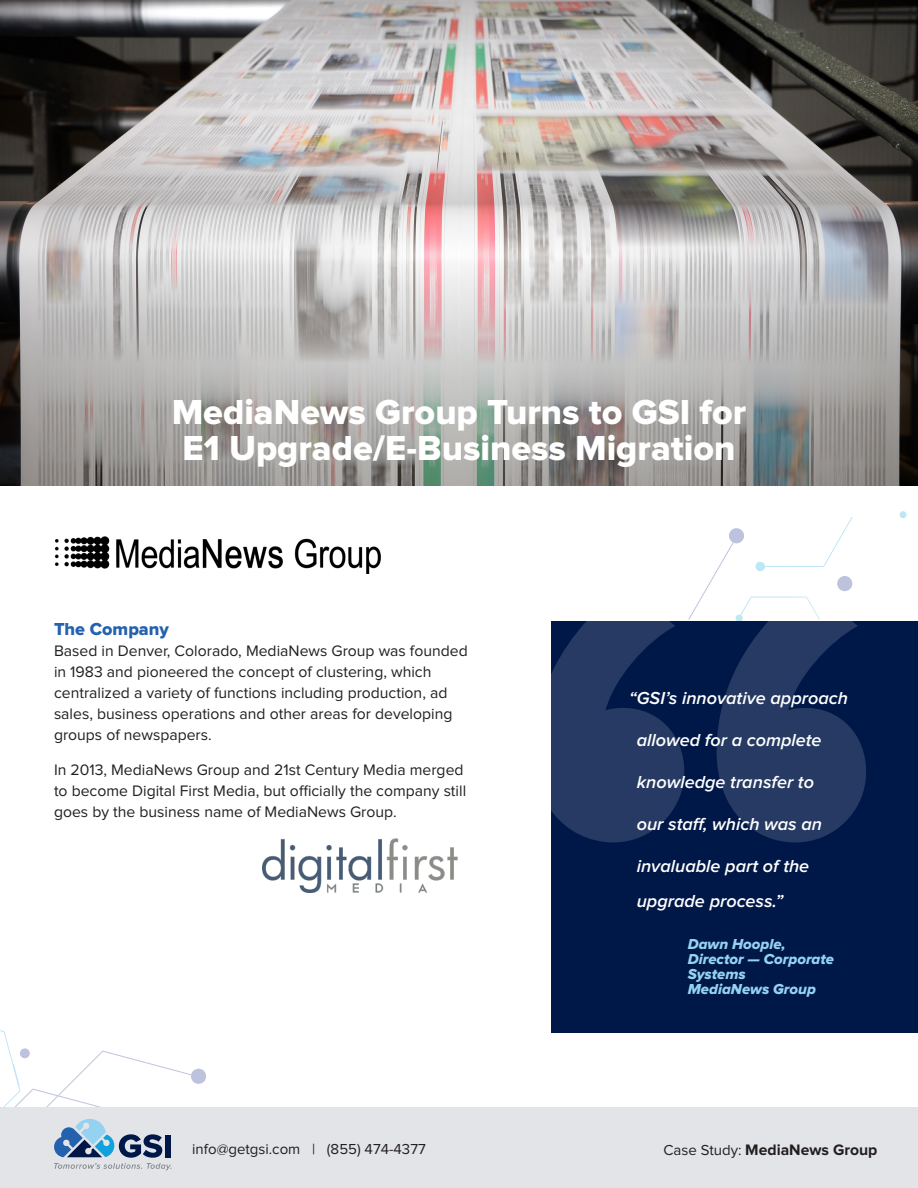
<style>
.page{position:relative;width:918px;height:1188px;background:#fff}
.page>*{position:absolute;margin:0;border:0;box-sizing:border-box;transform-origin:0 0}
.t1{font:36px/36px "Proxima Nova Extrabld";color:#fff}
.t2{font:italic 600 18px/34.5px "Proxima Nova";color:#fff}
.t3{font:18px "Proxima Nova Extrabld";color:#2461ae}
.t4{font:15.75px/21px "Proxima Nova";color:#231f20}
.t5{font:700 15.75px "Proxima Nova";color:#231f20}
.t6{font:15px/15px "Proxima Nova Extrabld It";color:#95d2f2}
.t7{font:15px "Proxima Nova";color:#231f20}
.s1{font-weight:400;font-size:15px}
</style>
<div class="page">
<svg style="left:899px;top:511px;width:8px;height:7px"></svg>
<svg style="left:707px;top:517px;width:146px;height:70px"></svg>
<div style="left:0;top:1107px;width:918px;height:81px;background:#e2e4e7"></div>
<svg style="left:0;top:1030px;width:206px;height:141px"></svg>
<img style="left:0;top:0;width:918px;height:486px">
<img style="left:55px;top:536px;width:326px;height:38px">
<div style="left:552px;top:621px;width:366px;height:411px;background:#001848"></div>
<svg style="left:551px;top:587px;width:315px;height:255px;fill:#263a63"></svg>
<img style="left:263px;top:839px;width:195px;height:53px">
<p class="t1" style="left:172px;top:395px;width:576px">MediaNews Group Turns to GSI for<br>E1 Upgrade/E-Business Migration</p>
<p class="t3" style="left:54px;top:621px;width:116px">The Company</p>
<p class="t4" style="left:54px;top:641px;width:415px">Based in Denver, Colorado, MediaNews Group was founded in 1983 and pioneered the concept of clustering, which centralized a variety of functions including production, ad sales, business operations and other areas for developing groups of newspapers.</p>
<p class="t4" style="left:54px;top:760px;width:414px">In 2013, MediaNews Group and 21st Century Media merged to become Digital First Media, but officially the company still goes by the business name of MediaNews Group.</p>
<p class="t2" style="left:629px;top:682px;width:220px">“GSI’s innovative approach</p>
<p class="t2" style="left:637px;top:724px;width:186px">allowed for a complete</p>
<p class="t2" style="left:637px;top:766px;width:179px">knowledge transfer to</p>
<p class="t2" style="left:637px;top:808px;width:187px">our staff, which was an</p>
<p class="t2" style="left:637px;top:850px;width:174px">invaluable part of the upgrade process.”</p>
<p class="t6" style="left:688px;top:937px;width:148px">Dawn Hoople,<br>Director — Corporate<br>Systems<br>MediaNews Group</p>
<p class="t7" style="left:192px;top:1142px;width:235px">info@getgsi.com | (855) 474-4377</p>
<p class="t5" style="left:664px;top:1140px;width:215px"><span class="s1">Case Study:</span> MediaNews Group</p>
</div>
